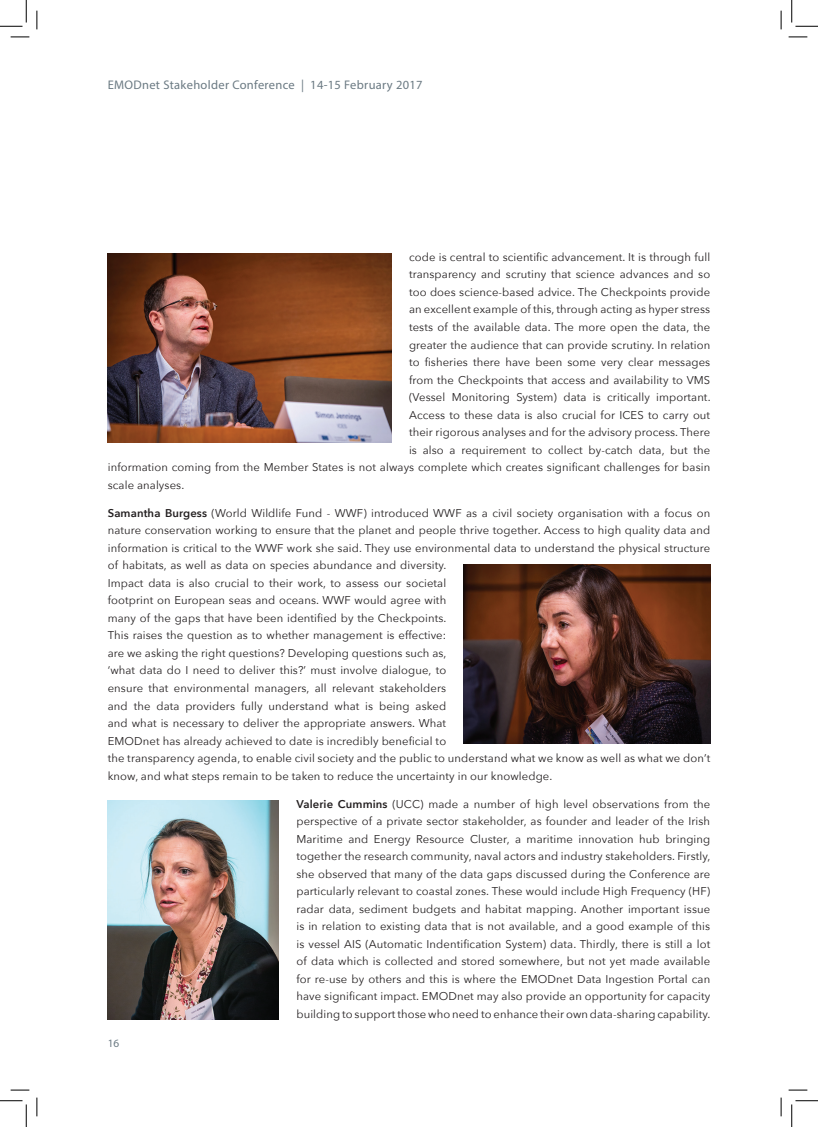
<style>
.page{position:relative;width:818px;height:1127px;background:#fff}
.page>*{position:absolute;margin:0;border:0;box-sizing:border-box;transform-origin:0 0}
.t1{font:12.5px "Myriad Pro";letter-spacing:.025em;color:#6b7a83}
.t2{font:11.25px/17.5px "Avenir Next";letter-spacing:.01em;color:#231f20}
.t3{font:11.25px "Myriad Pro";color:#6b7a83}
.s1{font-weight:600}
</style>
<div class="page">
<img style="left:108px;top:253px;width:283px;height:189px">
<img style="left:464px;top:564px;width:246px;height:179px">
<img style="left:108px;top:800px;width:171px;height:218px">
<svg style="left:11px;top:36px;width:18px;height:2px"></svg>
<svg style="left:788px;top:36px;width:19px;height:2px"></svg>
<svg style="left:11px;top:1089px;width:18px;height:1px"></svg>
<svg style="left:788px;top:1089px;width:19px;height:1px"></svg>
<svg style="left:36px;top:11px;width:2px;height:18px"></svg>
<svg style="left:36px;top:1097px;width:2px;height:18px"></svg>
<svg style="left:780px;top:11px;width:2px;height:18px"></svg>
<svg style="left:780px;top:1097px;width:2px;height:18px"></svg>
<svg style="left:0;top:0;width:27px;height:27px"></svg>
<svg style="left:0;top:1100px;width:27px;height:26px"></svg>
<svg style="left:791px;top:0;width:27px;height:27px"></svg>
<svg style="left:791px;top:1100px;width:27px;height:26px"></svg>
<p class="t1" style="left:108px;top:77px;width:316px">EMODnet Stakeholder Conference | 14-15 February 2017</p>
<p class="t2" style="left:409px;top:248px;width:303px">code is central to scientific advancement. It is through full</p>
<p class="t2" style="left:409px;top:266px;width:303px">transparency and scrutiny that science advances and so</p>
<p class="t2" style="left:409px;top:283px;width:303px">too does science-based advice. The Checkpoints provide</p>
<p class="t2" style="left:409px;top:301px;width:303px">an excellent example of this, through acting as hyper stress</p>
<p class="t2" style="left:409px;top:318px;width:303px">tests of the available data. The more open the data, the</p>
<p class="t2" style="left:409px;top:336px;width:303px">greater the audience that can provide scrutiny. In relation</p>
<p class="t2" style="left:409px;top:353px;width:303px">to fisheries there have been some very clear messages</p>
<p class="t2" style="left:409px;top:371px;width:303px">from the Checkpoints that access and availability to VMS</p>
<p class="t2" style="left:409px;top:388px;width:303px">(Vessel Monitoring System) data is critically important.</p>
<p class="t2" style="left:409px;top:406px;width:303px">Access to these data is also crucial for ICES to carry out</p>
<p class="t2" style="left:409px;top:423px;width:303px">their rigorous analyses and for the advisory process. There</p>
<p class="t2" style="left:409px;top:441px;width:303px">is also a requirement to collect by-catch data, but the</p>
<p class="t2" style="left:108px;top:458px;width:604px">information coming from the Member States is not always complete which creates significant challenges for basin</p>
<p class="t2" style="left:108px;top:476px;width:78px">scale analyses.</p>
<p class="t2" style="left:108px;top:504px;width:604px"><span class="s1">Samantha Burgess</span> (World Wildlife Fund - WWF) introduced WWF as a civil society organisation with a focus on nature conservation working to ensure that the planet and people thrive together. Access to high quality data and information is critical to the WWF work she said. They use environmental data to understand the physical structure of habitats, as well as data on species abundance and diversity.<br>Impact data is also crucial to their work, to assess our societal<br>footprint on European seas and oceans. WWF would agree with<br>many of the gaps that have been identified by the Checkpoints.<br>This raises the question as to whether management is effective:<br>are we asking the right questions? Developing questions such as,<br>‘what data do I need to deliver this?’ must involve dialogue, to<br>ensure that environmental managers, all relevant stakeholders<br>and the data providers fully understand what is being asked<br>and what is necessary to deliver the appropriate answers. What<br>EMODnet has already achieved to date is incredibly beneficial to<br>the transparency agenda, to enable civil society and the public to understand what we know as well as what we don’t know, and what steps remain to be taken to reduce the uncertainty in our knowledge.</p>
<p class="t2" style="left:296px;top:794px;width:416px;text-align:justify"><span class="s1">Valerie Cummins</span> (UCC) made a number of high level observations from the perspective of a private sector stakeholder, as founder and leader of the Irish Maritime and Energy Resource Cluster, a maritime innovation hub bringing together the research community, naval actors and industry stakeholders. Firstly, she observed that many of the data gaps discussed during the Conference are particularly relevant to coastal zones. These would include High Frequency (HF) radar data, sediment budgets and habitat mapping. Another important issue is in relation to existing data that is not available, and a good example of this is vessel AIS (Automatic Indentification System) data. Thirdly, there is still a lot of data which is collected and stored somewhere, but not yet made available for re-use by others and this is where the EMODnet Data Ingestion Portal can have significant impact. EMODnet may also provide an opportunity for capacity building to support those who need to enhance their own data-sharing capability.</p>
<p class="t3" style="left:108px;top:1035px;width:13px">16</p>
</div>
